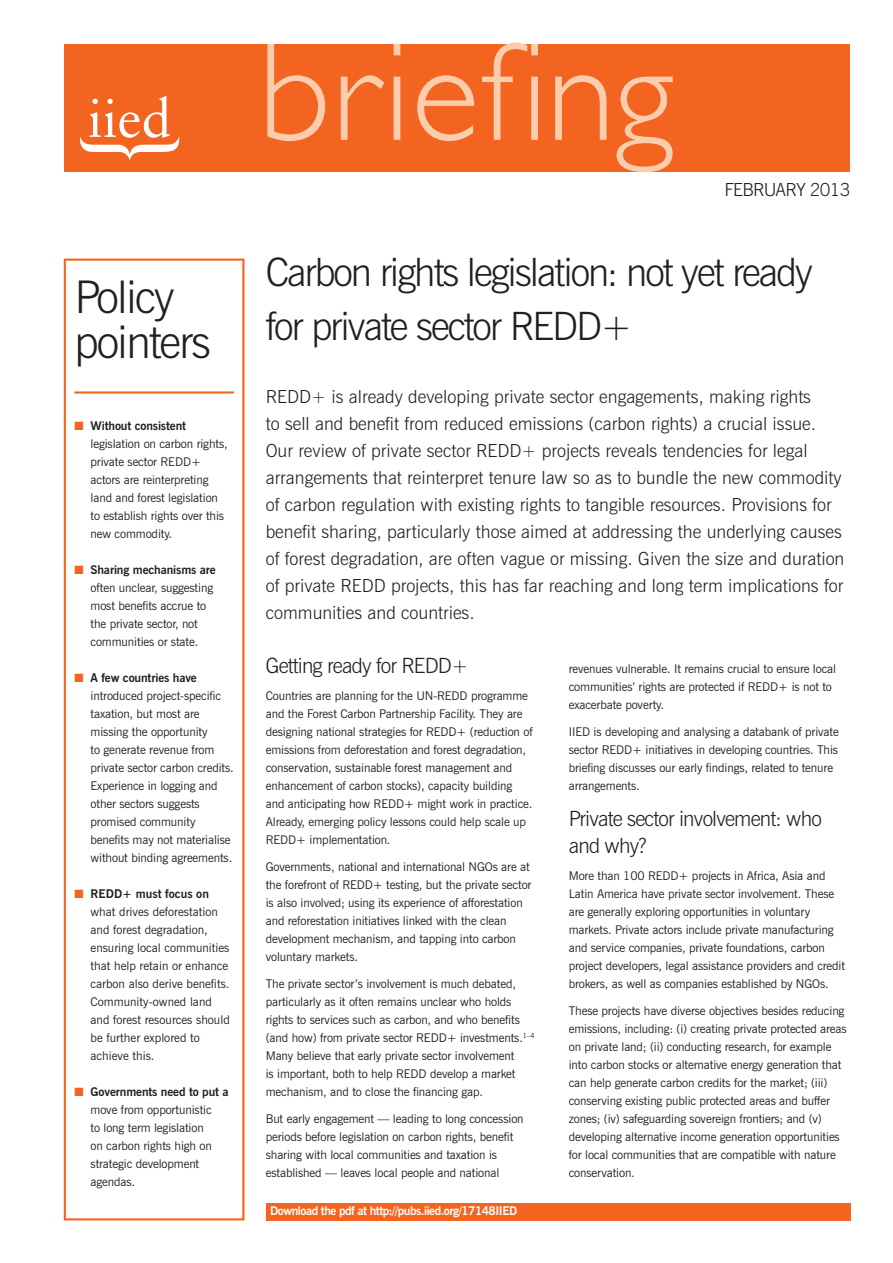
<style>
.page{position:relative;width:893px;height:1263px;background:#fff}
.page>*{position:absolute;margin:0;border:0;box-sizing:border-box;transform-origin:0 0}
.t1{font:300 45px/45px "News Gothic BT";letter-spacing:-.04em;color:#231f20}
.t2{font:300 39px/54px "News Gothic BT";letter-spacing:-.05em;color:#231f20}
.t3{font:300 21px/27px "News Gothic BT";letter-spacing:-.04em;color:#231f20}
.t4{font:300 18px/27px "News Gothic BT";color:#231f20}
.t5{font:300 18px "News Gothic BT";letter-spacing:-.04em;color:#231f20}
.t6{font:12px/18px "News Gothic BT";letter-spacing:-.01em;color:#231f20}
.t7{font:700 12px "News Gothic BT";letter-spacing:-.04em;color:#fff}
.s1{color:#f36421}
.s2{font-weight:700}
</style>
<div class="page">
<div style="left:266px;top:1203px;width:584px;height:17px;background:#f36421"></div>
<div style="left:64px;top:44px;width:785px;height:128px;background:#f36421"></div>
<svg style="left:80px;top:96px;width:99px;height:64px"></svg>
<svg style="left:267px;top:44px;width:58px;height:97px"></svg>
<svg style="left:341px;top:75px;width:43px;height:65px"></svg>
<svg style="left:394px;top:44px;width:6px;height:96px"></svg>
<svg style="left:417px;top:75px;width:57px;height:66px"></svg>
<svg style="left:482px;top:43px;width:56px;height:97px"></svg>
<svg style="left:555px;top:75px;width:51px;height:65px"></svg>
<svg style="left:617px;top:77px;width:56px;height:95px"></svg>
<hr style="left:74px;top:391px;width:160px;height:3px;background:#f36421">
<div style="left:64px;top:259px;width:180px;height:961px;border:2px solid #f36421"></div>
<h1 class="t1" style="left:74px;top:274px;width:138px">Policy pointers</h1>
<p class="t6" style="left:91px;top:416px;width:139px;text-indent:-16px"><span class="s1">■</span> <span class="s2">Without consistent </span>legislation on carbon rights, private sector REDD+ actors are reinterpreting land and forest legislation to establish rights over this new commodity.</p>
<p class="t6" style="left:91px;top:560px;width:127px;text-indent:-16px"><span class="s1">■</span> <span class="s2">Sharing mechanisms are </span>often unclear, suggesting most benefits accrue to the private sector, not communities or state.</p>
<p class="t6" style="left:91px;top:668px;width:145px;text-indent:-16px"><span class="s1">■</span> <span class="s2">A few countries have </span>introduced project-specific taxation, but most are missing the opportunity<br>to generate revenue from private sector carbon credits.<br>Experience in logging and other sectors suggests promised community benefits may not materialise without binding agreements.</p>
<p class="t6" style="left:91px;top:884px;width:141px;text-indent:-16px"><span class="s1">■</span> <span class="s2">REDD+ must focus on </span>what drives deforestation and forest degradation, ensuring local communities that help retain or enhance carbon also derive benefits.<br>Community-owned land and forest resources should be further explored to achieve this.</p>
<p class="t6" style="left:91px;top:1082px;width:140px;text-indent:-16px"><span class="s1">■</span> <span class="s2">Governments need to put a </span>move from opportunistic<br>to long term legislation<br>on carbon rights high on strategic development agendas.</p>
<h3 class="t5" style="left:724px;top:178px;width:127px">February 2013</h3>
<h2 class="t2" style="left:266px;top:244px;width:549px">Carbon rights legislation: not yet ready for private sector REDD+</h2>
<p class="t4" style="left:266px;top:382px;width:580px">REDD+ is already developing private sector engagements, making rights<br>to sell and benefit from reduced emissions (carbon rights) a crucial issue.<br>Our review of private sector REDD+ projects reveals tendencies for legal arrangements that reinterpret tenure law so as to bundle the new commodity of carbon regulation with existing rights to tangible resources. Provisions for benefit sharing, particularly those aimed at addressing the underlying causes of forest degradation, are often vague or missing. Given the size and duration of private REDD projects, this has far reaching and long term implications for communities and countries.</p>
<h3 class="t3" style="left:266px;top:651px;width:204px">Getting ready for REDD+</h3>
<p class="t6" style="left:266px;top:686px;width:268px">Countries are planning for the UN-REDD programme and the Forest Carbon Partnership Facility. They are designing national strategies for REDD+ (reduction of emissions from deforestation and forest degradation, conservation, sustainable forest management and enhancement of carbon stocks), capacity building and anticipating how REDD+ might work in practice.<br>Already, emerging policy lessons could help scale up REDD+ implementation.</p>
<p class="t6" style="left:266px;top:857px;width:267px">Governments, national and international NGOs are at the forefront of REDD+ testing, but the private sector is also involved; using its experience of afforestation and reforestation initiatives linked with the clean development mechanism, and tapping into carbon voluntary markets.</p>
<p class="t6" style="left:266px;top:974px;width:270px">The private sector’s involvement is much debated, particularly as it often remains unclear who holds rights to services such as carbon, and who benefits (and how) from private sector REDD+ investments.<sup>1–4<br></sup>Many believe that early private sector involvement<br>is important, both to help REDD develop a market mechanism, and to close the financing gap.</p>
<p class="t6" style="left:266px;top:1109px;width:259px">But early engagement — leading to long concession periods before legislation on carbon rights, benefit sharing with local communities and taxation is established — leaves local people and national</p>
<p class="t7" style="left:270px;top:1203px;width:249px">Download the pdf at http://pubs.iied.org/17148IIED</p>
<p class="t6" style="left:569px;top:659px;width:269px">revenues vulnerable. It remains crucial to ensure local communities’ rights are protected if REDD+ is not to exacerbate poverty.</p>
<p class="t6" style="left:569px;top:722px;width:272px">IIED is developing and analysing a databank of private sector REDD+ initiatives in developing countries. This briefing discusses our early findings, related to tenure arrangements.</p>
<h3 class="t3" style="left:569px;top:804px;width:255px">Private sector involvement: who and why?</h3>
<p class="t6" style="left:569px;top:866px;width:278px">More than 100 REDD+ projects in Africa, Asia and Latin America have private sector involvement. These are generally exploring opportunities in voluntary markets. Private actors include private manufacturing and service companies, private foundations, carbon project developers, legal assistance providers and credit brokers, as well as companies established by NGOs.</p>
<p class="t6" style="left:569px;top:1001px;width:279px">These projects have diverse objectives besides reducing emissions, including: (i) creating private protected areas on private land; (ii) conducting research, for example into carbon stocks or alternative energy generation that can help generate carbon credits for the market; (iii) conserving existing public protected areas and buffer zones; (iv) safeguarding sovereign frontiers; and (v) developing alternative income generation opportunities for local communities that are compatible with nature conservation.</p>
</div>
